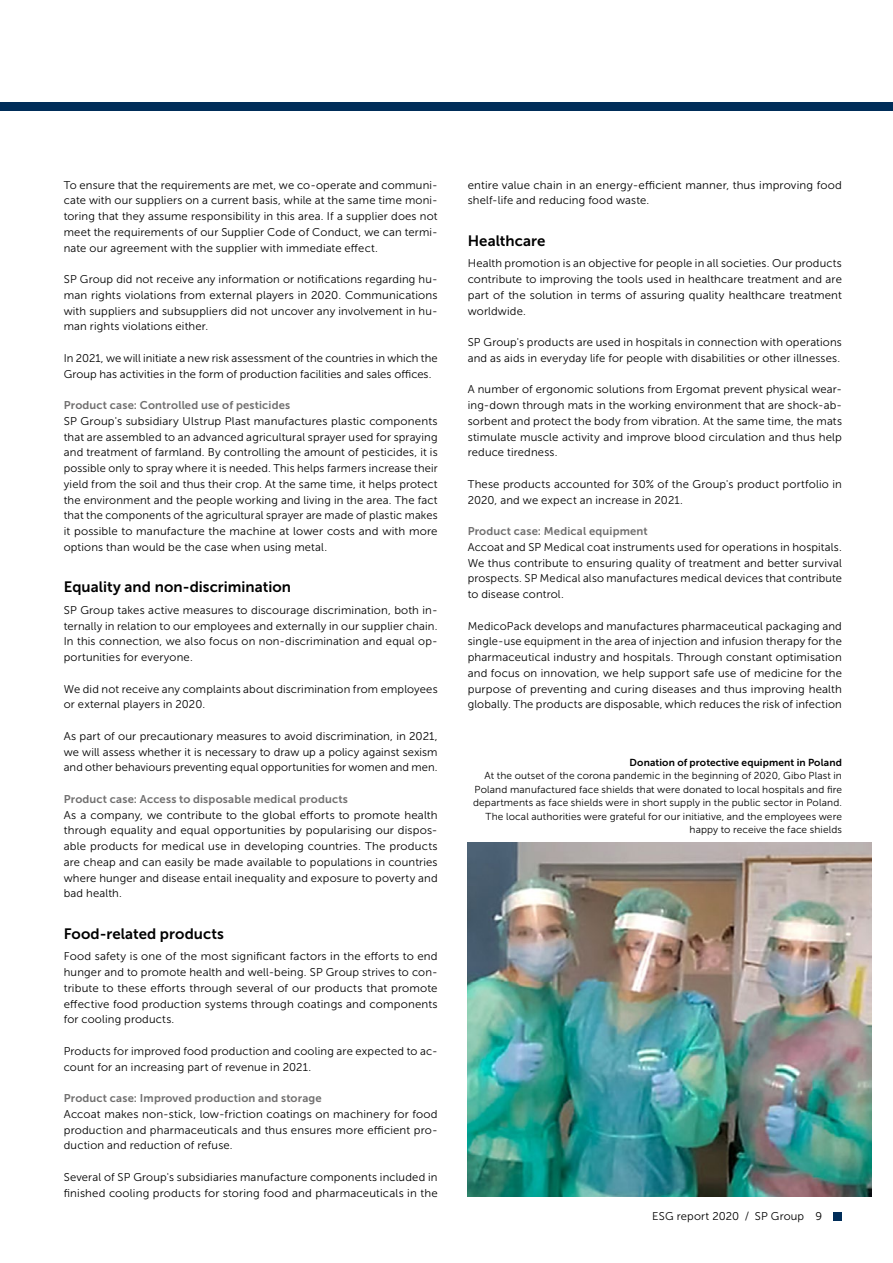
<style>
.page{position:relative;width:893px;height:1263px;background:#fff}
.page>*{position:absolute;margin:0;border:0;box-sizing:border-box;transform-origin:0 0}
.t1{font:15px "Museo Sans 700";letter-spacing:.005em;color:#000}
.t2{font:11.25px/15.8px "Museo Sans 300";letter-spacing:.015em;color:#000;text-align:justify}
.t3{font:11.25px "Museo Sans 700";letter-spacing:.015em;color:#706f6f}
.t4{font:10.2px/13.5px "Museo Sans 300";letter-spacing:.015em;color:#000;text-align:right}
.t5{font:10.2px "Museo Sans 700";letter-spacing:.01em;color:#000}
</style>
<div class="page">
<img style="left:468px;top:842px;width:404px;height:355px">
<div style="left:0;top:102px;width:893px;height:9px;background:#002d59"></div>
<div style="left:833px;top:1212px;width:9px;height:8px;background:#002d59"></div>
<p class="t2" style="left:64px;top:177px;width:375px">To ensure that the requirements are met, we co-operate and communi&shy;cate with our suppliers on a current basis, while at the same time moni&shy;toring that they assume responsibility in this area. If a supplier does not meet the requirements of our Supplier Code of Conduct, we can termi&shy;nate our agreement with the supplier with immediate effect.</p>
<p class="t2" style="left:64px;top:271px;width:375px">SP Group did not receive any information or notifications regarding hu&shy;man rights violations from external players in 2020. Communications with suppliers and subsuppliers did not uncover any involvement in hu&shy;man rights violations either.</p>
<p class="t2" style="left:64px;top:350px;width:375px">In 2021, we will initiate a new risk assessment of the countries in which the<br>Group has activities in the form of production facilities and sales offices.</p>
<p class="t3" style="left:64px;top:399px;width:228px">Product case: Controlled use of pesticides</p>
<p class="t2" style="left:64px;top:413px;width:375px">SP Group's subsidiary Ulstrup Plast manufactures plastic components that are assembled to an advanced agricultural sprayer used for spraying and treatment of farmland. By controlling the amount of pesticides, it is possible only to spray where it is needed. This helps farmers increase their yield from the soil and thus their crop. At the same time, it helps protect the environment and the people working and living in the area. The fact that the components of the agricultural sprayer are made of plastic makes it possible to manufacture the machine at lower costs and with more options than would be the case when using metal.</p>
<h1 class="t1" style="left:64px;top:579px;width:229px">Equality and non-discrimination</h1>
<p class="t2" style="left:64px;top:602px;width:375px">SP Group takes active measures to discourage discrimination, both in&shy;ternally in relation to our employees and externally in our supplier chain.<br>In this connection, we also focus on non-discrimination and equal op&shy;portunities for everyone.</p>
<p class="t2" style="left:64px;top:681px;width:375px">We did not receive any complaints about discrimination from employees or external players in 2020.</p>
<p class="t2" style="left:64px;top:728px;width:375px">As part of our precautionary measures to avoid discrimination, in 2021, we will assess whether it is necessary to draw up a policy against sexism and other behaviours preventing equal opportunities for women and men.</p>
<p class="t3" style="left:64px;top:793px;width:286px">Product case: Access to disposable medical products</p>
<p class="t2" style="left:64px;top:807px;width:375px">As a company, we contribute to the global efforts to promote health through equality and equal opportunities by popularising our dispos&shy;able products for medical use in developing countries. The products are cheap and can easily be made available to populations in countries where hunger and disease entail inequality and exposure to poverty and bad health.</p>
<h1 class="t1" style="left:64px;top:925px;width:162px">Food-related products</h1>
<p class="t2" style="left:64px;top:949px;width:375px">Food safety is one of the most significant factors in the efforts to end hunger and to promote health and well-being. SP Group strives to con&shy;tribute to these efforts through several of our products that promote effective food production systems through coatings and components for cooling products.</p>
<p class="t2" style="left:64px;top:1043px;width:375px">Products for improved food production and cooling are expected to ac&shy;count for an increasing part of revenue in 2021.</p>
<p class="t3" style="left:64px;top:1092px;width:259px">Product case: Improved production and storage</p>
<p class="t2" style="left:64px;top:1106px;width:375px">Accoat makes non-stick, low-friction coatings on machinery for food production and pharmaceuticals and thus ensures more efficient pro&shy;duction and reduction of refuse.</p>
<p class="t2" style="left:64px;top:1169px;width:375px">Several of SP Group's subsidiaries manufacture components included in finished cooling products for storing food and pharmaceuticals in the</p>
<p class="t2" style="left:468px;top:177px;width:376px">entire value chain in an energy-efficient manner, thus improving food shelf-life and reducing food waste.</p>
<h1 class="t1" style="left:468px;top:232px;width:79px">Healthcare</h1>
<p class="t2" style="left:468px;top:256px;width:376px">Health promotion is an objective for people in all societies. Our products contribute to improving the tools used in healthcare treatment and are part of the solution in terms of assuring quality healthcare treatment worldwide.</p>
<p class="t2" style="left:468px;top:334px;width:376px">SP Group's products are used in hospitals in connection with operations and as aids in everyday life for people with disabilities or other illnesses.</p>
<p class="t2" style="left:468px;top:382px;width:376px">A number of ergonomic solutions from Ergomat prevent physical wear&shy;ing-down through mats in the working environment that are shock-ab&shy;sorbent and protect the body from vibration. At the same time, the mats stimulate muscle activity and improve blood circulation and thus help reduce tiredness.</p>
<p class="t2" style="left:468px;top:476px;width:376px">These products accounted for 30% of the Group's product portfolio in<br>2020, and we expect an increase in 2021.</p>
<p class="t3" style="left:468px;top:525px;width:182px">Product case: Medical equipment</p>
<p class="t2" style="left:468px;top:539px;width:376px">Accoat and SP Medical coat instruments used for operations in hospitals.<br>We thus contribute to ensuring quality of treatment and better survival prospects. SP Medical also manufactures medical devices that contribute to disease control.</p>
<p class="t2" style="left:468px;top:618px;width:376px">MedicoPack develops and manufactures pharmaceutical packaging and single-use equipment in the area of injection and infusion therapy for the pharmaceutical industry and hospitals. Through constant optimisation and focus on innovation, we help support safe use of medicine for the purpose of preventing and curing diseases and thus improving health globally. The products are disposable, which reduces the risk of infection</p>
<p class="t5" style="left:630px;top:757px;width:214px">Donation of protective equipment in Poland</p>
<p class="t4" style="left:473px;top:769px;width:370px">At the outset of the corona pandemic in the beginning of 2020, Gibo Plast in Poland manufactured face shields that were donated to local hospitals and fire departments as face shields were in short supply in the public sector in Poland.<br>The local authorities were grateful for our initiative, and the employees were happy to receive the face shields</p>
<p class="t2" style="left:652px;top:1209px;width:171px">ESG report 2020 / SP Group 9</p>
</div>
